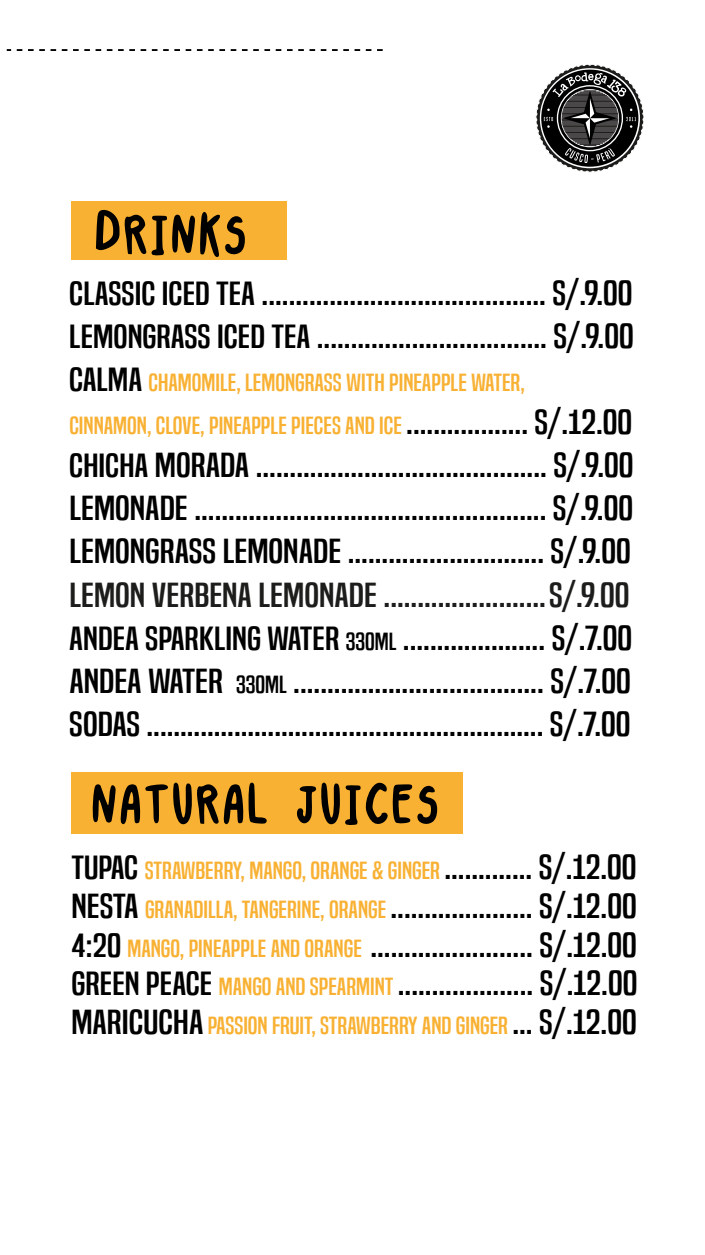
<style>
.page{position:relative;width:705px;height:1255px;background:#fff}
.page>*{position:absolute;margin:0;border:0;box-sizing:border-box;transform-origin:0 0}
.t1{font:87.56px "Kap";color:#000}
.t2{font:32.44px/43.1px "Built Titling Rg";color:#000;text-align:justify;scale:1.35 1}
.t3{font:23.12px/43.1px "Built Titling Rg";color:#f8b133;scale:1.25 1}
.s1{font-size:31.25px}
.s2{font-size:31.25px;color:#000}
.s3{font-size:32.44px;color:#000}
.s4{color:#1d1d1b}
.s5{font-size:23.12px}
.s6{font-size:23.12px;color:#f8b133}
</style>
<div class="page">
<svg style="left:7px;top:49px;width:375px;height:2px"></svg>
<div style="left:71px;top:772px;width:391px;height:62px;background:#f8b133"></div>
<div style="left:71px;top:201px;width:216px;height:58px;background:#f8b133"></div>
<svg style="left:536px;top:64px;width:108px;height:109px"></svg>
<h1 class="t1" style="left:93px;top:186px;width:156px">drinks</h1>
<p class="t2" style="left:69px;top:271px;width:419px"><span class="s1">CLASSIC ICED TEA</span> .......................................... S/.9.00<br><span class="s1">LEMONGRASS ICED TEA</span> .................................. S/.9.00</p>
<p class="t3" style="left:69px;top:361px;width:451px"><span class="s2">CALMA</span> CHAMOMILE, LEMONGRASS WITH PINEAPPLE WATER,<br>CINNAMON, CLOVE, PINEAPPLE PIECES AND ICE <span class="s3">.................. S/.12.00</span></p>
<p class="t2" style="left:69px;top:444px;width:419px"><span class="s1">CHICHA</span> MORADA ........................................... S/.9.00<br>LEMONADE .................................................... S/.9.00<br>LEMONGRASS LEMONADE ............................. S/.9.00</p>
<p class="t2" style="left:69px;top:573px;width:418px"><span class="s4">LEMON VERBENA LEMONADE ........................S/.9.00<br></span><span class="s1">ANDEA SPARKLING WATER</span> <span class="s5">330ML</span> ..................... S/.7.00<br>ANDEA WATER <span class="s5">330ML</span> ..................................... S/.7.00<br>SODAS ........................................................... S/.7.00</p>
<h1 class="t1" style="left:90px;top:756px;width:351px">natural juices</h1>
<p class="t3" style="left:71px;top:849px;width:453px"><span class="s2">TUPAC</span> STRAWBERRY, MANGO, ORANGE &amp; GINGER<span class="s3">............. S/.12.00</span></p>
<p class="t2" style="left:71px;top:887px;width:420px;line-height:38.8px">NESTA <span class="s6">GRANADILLA, TANGERINE, ORANGE</span> ..................... S/.12.00<br><span class="s1">4:20</span> <span class="s6">MANGO, PINEAPPLE AND ORANGE</span> ........................ S/.12.00<br><span class="s1">GREEN PEACE</span> <span class="s6">MANGO AND SPEARMINT</span> .................... S/.12.00</p>
<p class="t3" style="left:71px;top:1004px;width:453px"><span class="s3">MARICUCHA</span>PASSION FRUIT, STRAWBERRY AND GINGER<span class="s3">... S/.12.00</span></p>
</div>
